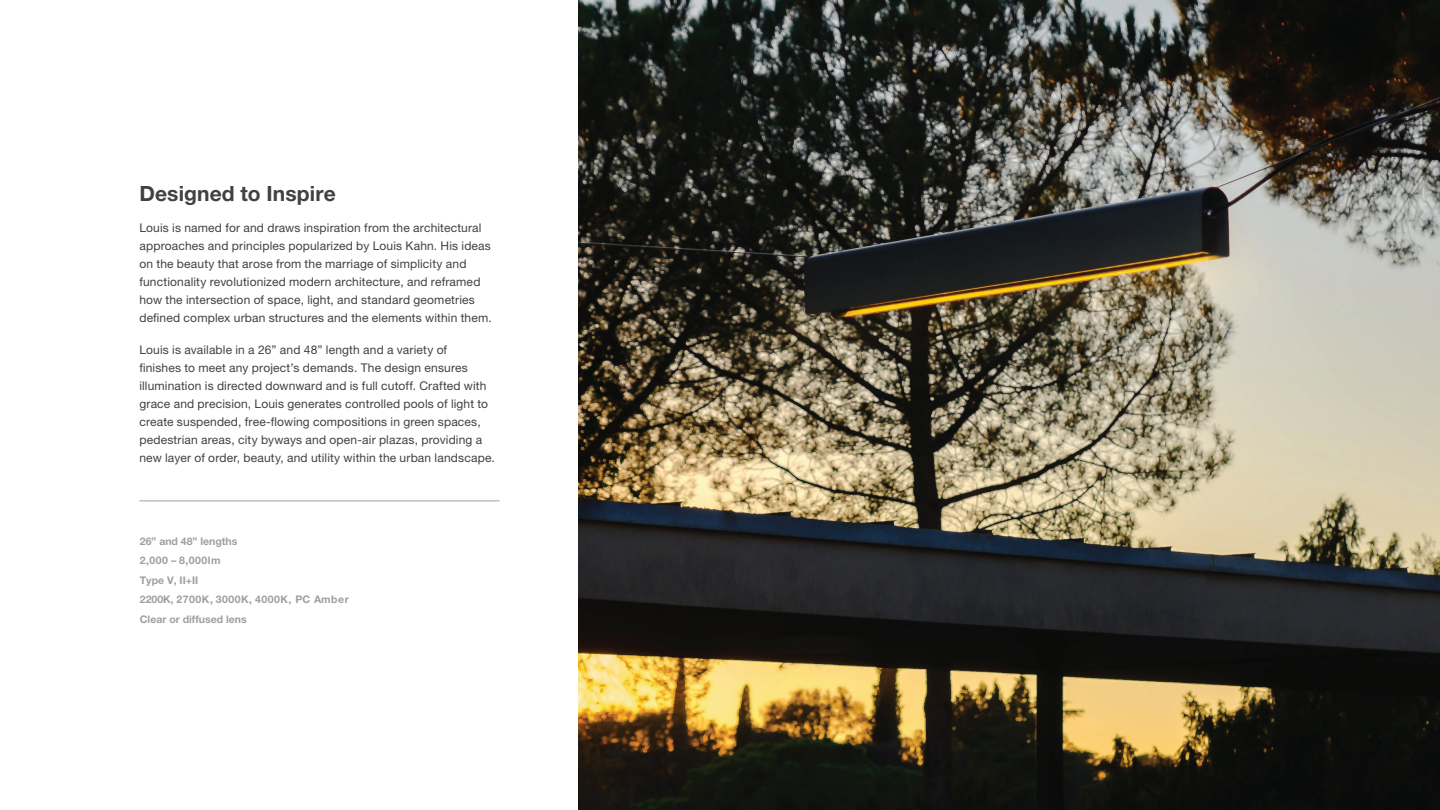
<style>
.page{position:relative;width:1440px;height:810px;background:#fff}
.page>*{position:absolute;margin:0;border:0;box-sizing:border-box;transform-origin:0 0}
.t1{font:700 21px "Helvetica Neue LT Pro";letter-spacing:.005em;color:#414042}
.t2{font:12px/18px "Helvetica Neue LT Pro";letter-spacing:.015em;color:#414042}
.t3{font:700 10.5px/19.6px "Helvetica Neue LT Pro";color:#9d9fa2}
</style>
<div class="page">
<img style="left:578px;top:0;width:862px;height:810px">
<hr style="left:139px;top:501px;width:360px;height:1px;background:#9d9fa2">
<h1 class="t1" style="left:139px;top:181px;width:198px">Designed to Inspire</h1>
<p class="t2" style="left:139px;top:219px;width:354px">Louis is named for and draws inspiration from the architectural approaches and principles popularized by Louis Kahn. His ideas on the beauty that arose from the marriage of simplicity and functionality revolutionized modern architecture, and reframed how the intersection of space, light, and standard geometries defined complex urban structures and the elements within them.</p>
<p class="t2" style="left:139px;top:340px;width:357px">Louis is available in a 26” and 48” length and a variety of<br>finishes to meet any project’s demands. The design ensures illumination is directed downward and is full cutoff. Crafted with grace and precision, Louis generates controlled pools of light to create suspended, free-flowing compositions in green spaces, pedestrian areas, city byways and open-air plazas, providing a new layer of order, beauty, and utility within the urban landscape.</p>
<p class="t3" style="left:140px;top:531px;width:99px">26” and 48” lengths<br>2,000 – 8,000lm<br>Type V, II+II</p>
<p class="t3" style="left:140px;top:589px;width:210px;line-height:20.1px">2200K, 2700K, 3000K, 4000K, PC Amber<br>Clear or diffused lens</p>
</div>
